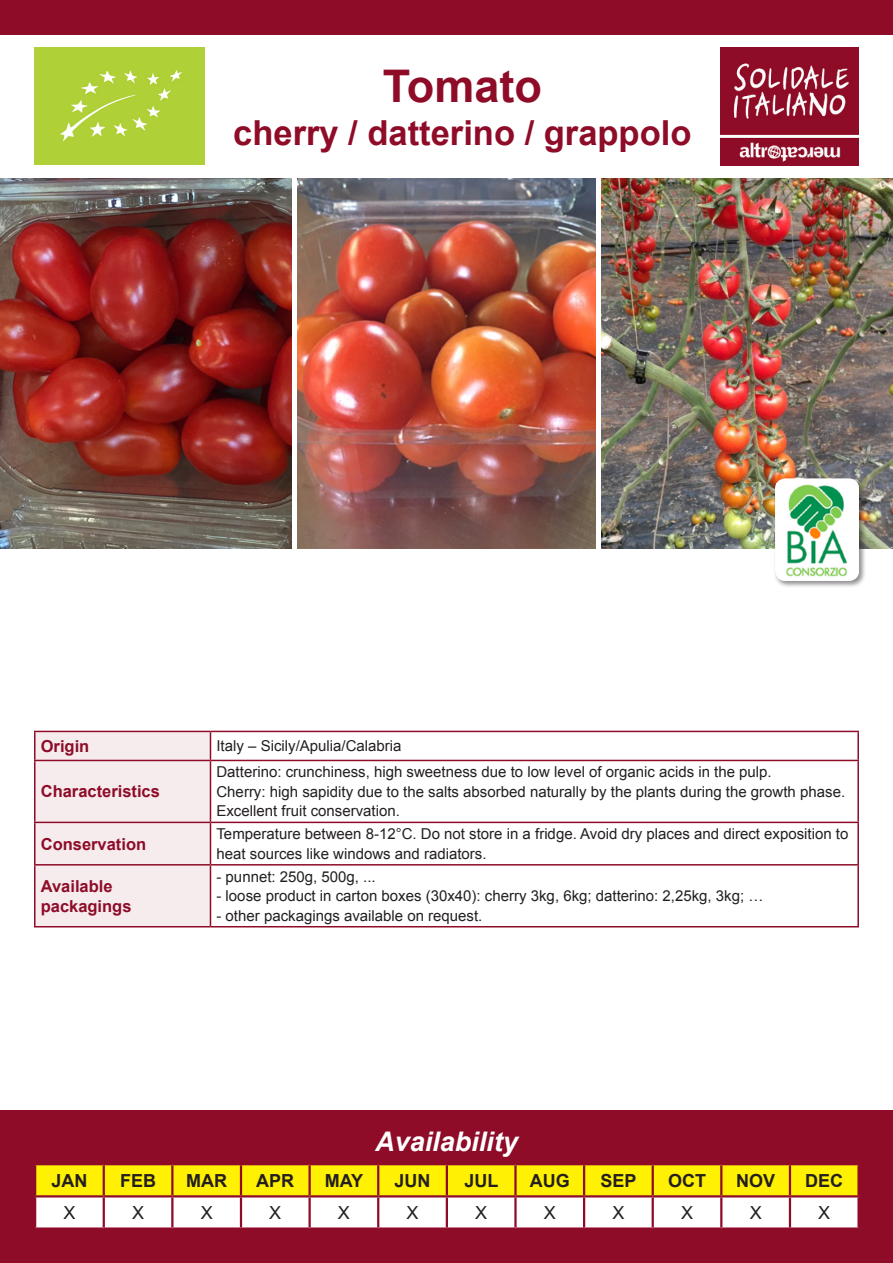
<style>
.page{position:relative;width:893px;height:1263px;background:#fff}
.page>*{position:absolute;margin:0;border:0;box-sizing:border-box;transform-origin:0 0}
.t1{font:700 45px "Arial";color:#8e0c28}
.t2{font:700 34.5px "Arial";color:#8e0c28}
.t3{font:italic 700 27px "Arial";color:#fff}
.t4{font:700 18px "Arial";color:#231f20}
.t5{font:18px "Arial";color:#231f20}
.t6{font:700 16.5px/19.5px "Arial";color:#8e0c28}
.t7{font:15px/19.5px "Arial";color:#231f20}
</style>
<div class="page">
<img style="left:602px;top:178px;width:291px;height:370px">
<img style="left:298px;top:178px;width:297px;height:370px">
<img style="left:0;top:178px;width:291px;height:370px">
<img style="left:720px;top:47px;width:139px;height:119px">
<div style="left:773px;top:477px;width:93px;height:111px;background:#231f20;opacity:.5"></div>
<div style="left:775px;top:478px;width:84px;height:103px;background:#fff;border-radius:10px"></div>
<img style="left:775px;top:483px;width:84px;height:98px">
<div style="left:0;top:1110px;width:893px;height:153px;background:#8e0c28"></div>
<div style="left:0;top:0;width:893px;height:34px;background:#8e0c28"></div>
<svg style="left:36px;top:1165px;width:821px;height:62px;background:#fcf37d"></svg>
<hr style="left:103px;top:1165px;width:2px;height:30px;background:#8e0c28">
<hr style="left:171px;top:1165px;width:2px;height:30px;background:#8e0c28">
<hr style="left:240px;top:1165px;width:2px;height:30px;background:#8e0c28">
<hr style="left:308px;top:1165px;width:3px;height:30px;background:#8e0c28">
<hr style="left:377px;top:1165px;width:2px;height:30px;background:#8e0c28">
<hr style="left:446px;top:1165px;width:2px;height:30px;background:#8e0c28">
<hr style="left:514px;top:1165px;width:3px;height:30px;background:#8e0c28">
<hr style="left:583px;top:1165px;width:2px;height:30px;background:#8e0c28">
<hr style="left:652px;top:1165px;width:2px;height:30px;background:#8e0c28">
<hr style="left:720px;top:1165px;width:2px;height:30px;background:#8e0c28">
<hr style="left:789px;top:1165px;width:2px;height:30px;background:#8e0c28">
<hr style="left:34px;top:1195px;width:70px;height:2px;background:#8e0c28">
<hr style="left:104px;top:1195px;width:68px;height:2px;background:#8e0c28">
<hr style="left:103px;top:1197px;width:2px;height:30px;background:#8e0c28">
<hr style="left:172px;top:1195px;width:69px;height:2px;background:#8e0c28">
<hr style="left:171px;top:1197px;width:2px;height:30px;background:#8e0c28">
<hr style="left:241px;top:1195px;width:69px;height:2px;background:#8e0c28">
<hr style="left:240px;top:1197px;width:2px;height:30px;background:#8e0c28">
<hr style="left:310px;top:1195px;width:68px;height:2px;background:#8e0c28">
<hr style="left:308px;top:1197px;width:3px;height:30px;background:#8e0c28">
<hr style="left:378px;top:1195px;width:69px;height:2px;background:#8e0c28">
<hr style="left:377px;top:1197px;width:2px;height:30px;background:#8e0c28">
<hr style="left:447px;top:1195px;width:68px;height:2px;background:#8e0c28">
<hr style="left:446px;top:1197px;width:2px;height:30px;background:#8e0c28">
<hr style="left:515px;top:1195px;width:69px;height:2px;background:#8e0c28">
<hr style="left:514px;top:1197px;width:3px;height:30px;background:#8e0c28">
<hr style="left:584px;top:1195px;width:69px;height:2px;background:#8e0c28">
<hr style="left:583px;top:1197px;width:2px;height:30px;background:#8e0c28">
<hr style="left:653px;top:1195px;width:68px;height:2px;background:#8e0c28">
<hr style="left:652px;top:1197px;width:2px;height:30px;background:#8e0c28">
<hr style="left:721px;top:1195px;width:69px;height:2px;background:#8e0c28">
<hr style="left:720px;top:1197px;width:2px;height:30px;background:#8e0c28">
<hr style="left:790px;top:1195px;width:70px;height:2px;background:#8e0c28">
<hr style="left:789px;top:1197px;width:2px;height:30px;background:#8e0c28">
<hr style="left:34px;top:731px;width:176px;height:1px;background:#8e0c28">
<hr style="left:34px;top:732px;width:2px;height:28px;background:#8e0c28">
<hr style="left:210px;top:731px;width:649px;height:1px;background:#8e0c28">
<div style="left:35px;top:731px;width:176px;height:195px;background:#f6ecee"></div>
<hr style="left:857px;top:732px;width:2px;height:28px;background:#8e0c28">
<hr style="left:34px;top:760px;width:176px;height:1px;background:#8e0c28">
<hr style="left:34px;top:761px;width:2px;height:61px;background:#8e0c28">
<hr style="left:210px;top:760px;width:649px;height:1px;background:#8e0c28">
<hr style="left:210px;top:761px;width:1px;height:61px;background:#8e0c28">
<hr style="left:857px;top:761px;width:2px;height:61px;background:#8e0c28">
<hr style="left:34px;top:822px;width:176px;height:1px;background:#8e0c28">
<hr style="left:34px;top:823px;width:2px;height:41px;background:#8e0c28">
<hr style="left:210px;top:822px;width:649px;height:1px;background:#8e0c28">
<hr style="left:210px;top:823px;width:1px;height:41px;background:#8e0c28">
<hr style="left:857px;top:823px;width:2px;height:41px;background:#8e0c28">
<hr style="left:34px;top:864px;width:176px;height:1px;background:#8e0c28">
<hr style="left:34px;top:865px;width:2px;height:61px;background:#8e0c28">
<hr style="left:210px;top:864px;width:649px;height:1px;background:#8e0c28">
<hr style="left:210px;top:865px;width:1px;height:61px;background:#8e0c28">
<hr style="left:857px;top:865px;width:2px;height:61px;background:#8e0c28">
<hr style="left:34px;top:926px;width:176px;height:1px;background:#8e0c28">
<hr style="left:210px;top:926px;width:649px;height:1px;background:#8e0c28">
<div style="left:34px;top:47px;width:171px;height:118px;background:#afd036"></div>
<p class="t1" style="left:383px;top:56px;width:161px">Tomato</p>
<p class="t2" style="left:233px;top:110px;width:460px">cherry / datterino / grappolo</p>
<p class="t6" style="left:41px;top:737px;width:50px">Origin</p>
<p class="t7" style="left:216px;top:736px;width:187px">Italy – Sicily/Apulia/Calabria</p>
<p class="t6" style="left:41px;top:782px;width:121px">Characteristics</p>
<p class="t7" style="left:216px;top:762px;width:557px">Datterino: crunchiness, high sweetness due to low level of organic acids in the pulp.</p>
<p class="t7" style="left:216px;top:782px;width:630px">Cherry: high sapidity due to the salts absorbed naturally by the plants during the growth phase.<br>Excellent fruit conservation.</p>
<p class="t6" style="left:41px;top:834px;width:107px">Conservation</p>
<p class="t7" style="left:216px;top:824px;width:633px">Temperature between 8-12°C. Do not store in a fridge. Avoid dry places and direct exposition to heat sources like windows and radiators.</p>
<p class="t6" style="left:41px;top:877px;width:92px">Available packagings</p>
<p class="t7" style="left:216px;top:867px;width:161px">- punnet: 250g, 500g, ...</p>
<p class="t7" style="left:216px;top:886px;width:548px">- loose product in carton boxes (30x40): cherry 3kg, 6kg; datterino: 2,25kg, 3kg; …</p>
<p class="t7" style="left:216px;top:906px;width:267px">- other packagings available on request.</p>
<p class="t3" style="left:375px;top:1123px;width:144px">Availability</p>
<p class="t4" style="left:51px;top:1168px;width:37px">JAN</p>
<p class="t4" style="left:120px;top:1168px;width:37px">FEB</p>
<p class="t4" style="left:186px;top:1168px;width:42px">MAR</p>
<p class="t4" style="left:256px;top:1168px;width:39px">APR</p>
<p class="t4" style="left:325px;top:1168px;width:40px">MAY</p>
<p class="t4" style="left:395px;top:1168px;width:37px">JUN</p>
<p class="t4" style="left:464px;top:1168px;width:36px">JUL</p>
<p class="t4" style="left:530px;top:1168px;width:41px">AUG</p>
<p class="t4" style="left:601px;top:1168px;width:38px">SEP</p>
<p class="t4" style="left:668px;top:1168px;width:39px">OCT</p>
<p class="t4" style="left:736px;top:1168px;width:41px">NOV</p>
<p class="t4" style="left:805px;top:1168px;width:39px">DEC</p>
<p class="t5" style="left:63px;top:1201px;width:14px">X</p>
<p class="t5" style="left:132px;top:1201px;width:14px">X</p>
<p class="t5" style="left:201px;top:1201px;width:14px">X</p>
<p class="t5" style="left:269px;top:1201px;width:14px">X</p>
<p class="t5" style="left:338px;top:1201px;width:14px">X</p>
<p class="t5" style="left:407px;top:1201px;width:14px">X</p>
<p class="t5" style="left:475px;top:1201px;width:14px">X</p>
<p class="t5" style="left:544px;top:1201px;width:14px">X</p>
<p class="t5" style="left:612px;top:1201px;width:14px">X</p>
<p class="t5" style="left:681px;top:1201px;width:14px">X</p>
<p class="t5" style="left:750px;top:1201px;width:14px">X</p>
<p class="t5" style="left:818px;top:1201px;width:14px">X</p>
</div>
